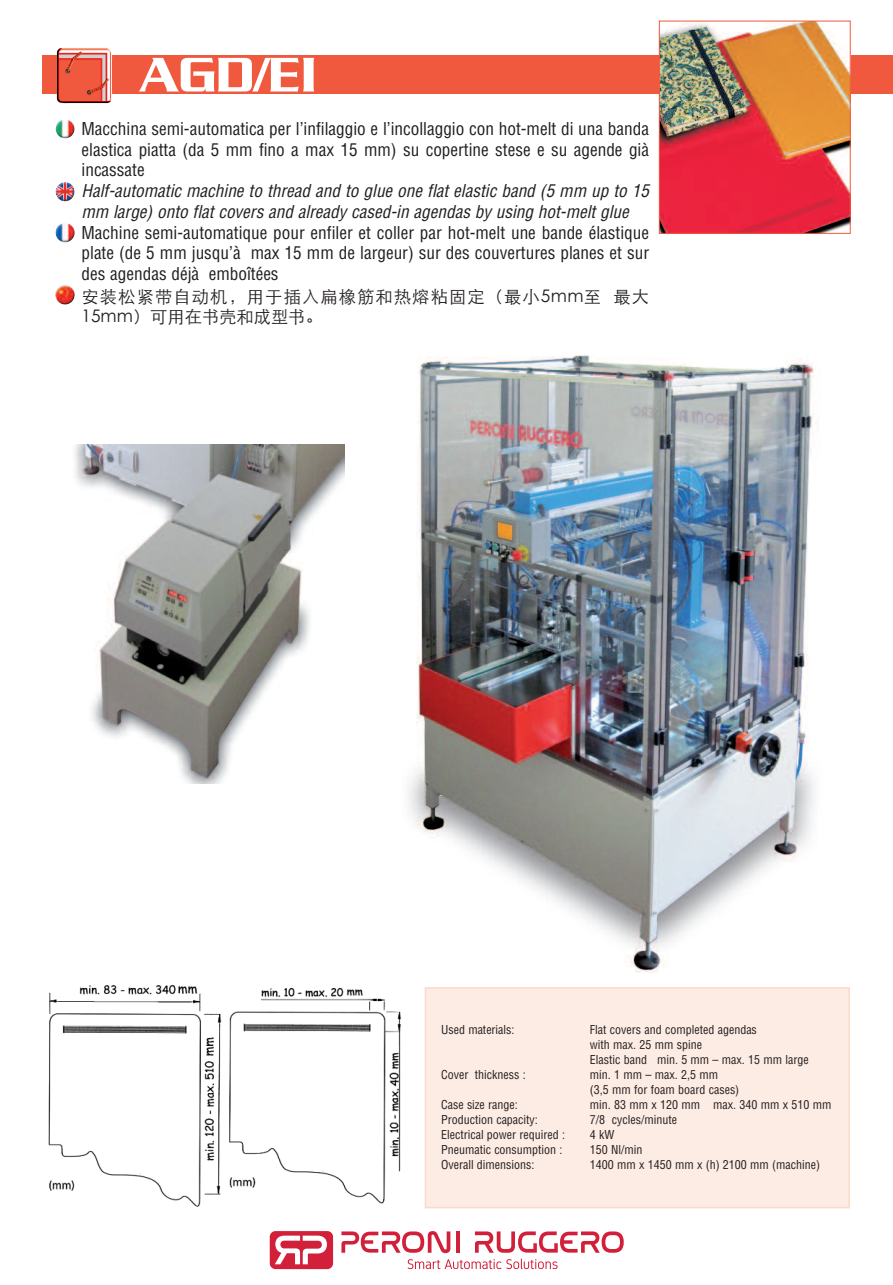
<style>
.page{position:relative;width:893px;height:1285px;background:#fff}
.page>*{position:absolute;margin:0;border:0;box-sizing:border-box;transform-origin:0 0}
.t1{font:500 52.5px "Serpentine";color:#fff}
.t2{font:condensed 17.25px/20.7px "Helvetica";color:#231f20;text-align:justify}
.t3{font:italic condensed 17.25px/20.7px "Helvetica";color:#231f20}
.t4{font:17.25px/20.7px "ST Xihei";letter-spacing:.065em;color:#231f20}
.t5{font:condensed 12px/15px "Helvetica";color:#231f20}
</style>
<div class="page">
<div style="left:270px;top:1230px;width:63px;height:38px;background:#d21f3a;border-radius:6px"></div>
<svg style="left:275px;top:1235px;width:52px;height:28px"></svg>
<svg style="left:341px;top:1231px;width:109px;height:21px"></svg>
<hr style="left:456px;top:1231px;width:3px;height:21px;background:#d21f3a">
<svg style="left:475px;top:1231px;width:149px;height:21px"></svg>
<svg style="left:408px;top:1258px;width:150px;height:10px"></svg>
<div style="left:43px;top:55px;width:850px;height:39px;background:#f0593e"></div>
<img style="left:56px;top:48px;width:56px;height:55px">
<img style="left:661px;top:23px;width:187px;height:208px">
<div style="left:659px;top:21px;width:191px;height:212px;border:1px solid #f0593e"></div>
<img style="left:55px;top:182px;width:20px;height:19px">
<img style="left:55px;top:120px;width:20px;height:19px">
<img style="left:56px;top:223px;width:19px;height:19px">
<img style="left:55px;top:285px;width:20px;height:19px">
<img style="left:408px;top:355px;width:410px;height:618px">
<img style="left:74px;top:444px;width:270px;height:338px">
<img style="left:48px;top:985px;width:354px;height:222px">
<div style="left:426px;top:988px;width:422px;height:218px;background:#fdece4"></div>
<div style="left:425px;top:986px;width:425px;height:222px;border:2px solid #fcdacb"></div>
<h1 class="t1" style="left:139px;top:58px;width:179px">AGD/EI</h1>
<h2 class="t2" style="left:82px;top:119px;width:569px">Macchina semi-automatica per l’infilaggio e l’incollaggio con hot-melt di una banda elastica piatta (da 5 mm fino a max 15 mm) su copertine stese e su agende già incassate</h2>
<h2 class="t3" style="left:82px;top:181px;width:569px">Half-automatic machine to thread and to glue one flat elastic band (5 mm up to 15 mm large) onto flat covers and already cased-in agendas by using hot-melt glue</h2>
<h2 class="t2" style="left:82px;top:222px;width:569px">Machine semi-automatique pour enfiler et coller par hot-melt une bande élastique plate (de 5 mm jusqu’à max 15 mm de largeur) sur des couvertures planes et sur des agendas déjà emboîtées</h2>
<h2 class="t4" style="left:82px;top:286px;width:569px">安装松紧带自动机，用于插入扁橡筋和热熔粘固定（最小5mm至 最大<br>15mm）可用在书壳和成型书。</h2>
<p class="t5" style="left:441px;top:1021px;width:75px">Used materials:</p>
<p class="t5" style="left:590px;top:1021px;width:220px">Flat covers and completed agendas<br>with max. 25 mm spine<br>Elastic band min. 5 mm – max. 15 mm large</p>
<p class="t5" style="left:441px;top:1066px;width:86px">Cover thickness :</p>
<p class="t5" style="left:590px;top:1066px;width:151px">min. 1 mm – max. 2,5 mm (3,5 mm for foam board cases)</p>
<p class="t5" style="left:441px;top:1096px;width:78px">Case size range:</p>
<p class="t5" style="left:590px;top:1096px;width:243px">min. 83 mm x 120 mm max. 340 mm x 510 mm</p>
<p class="t5" style="left:441px;top:1111px;width:98px">Production capacity:</p>
<p class="t5" style="left:590px;top:1111px;width:89px">7/8 cycles/minute</p>
<p class="t5" style="left:441px;top:1126px;width:126px">Electrical power required :</p>
<p class="t5" style="left:590px;top:1126px;width:26px">4 kW</p>
<p class="t5" style="left:441px;top:1141px;width:123px">Pneumatic consumption :</p>
<p class="t5" style="left:590px;top:1141px;width:54px">150 Nl/min</p>
<p class="t5" style="left:441px;top:1156px;width:95px">Overall dimensions:</p>
<p class="t5" style="left:590px;top:1156px;width:232px">1400 mm x 1450 mm x (h) 2100 mm (machine)</p>
</div>
